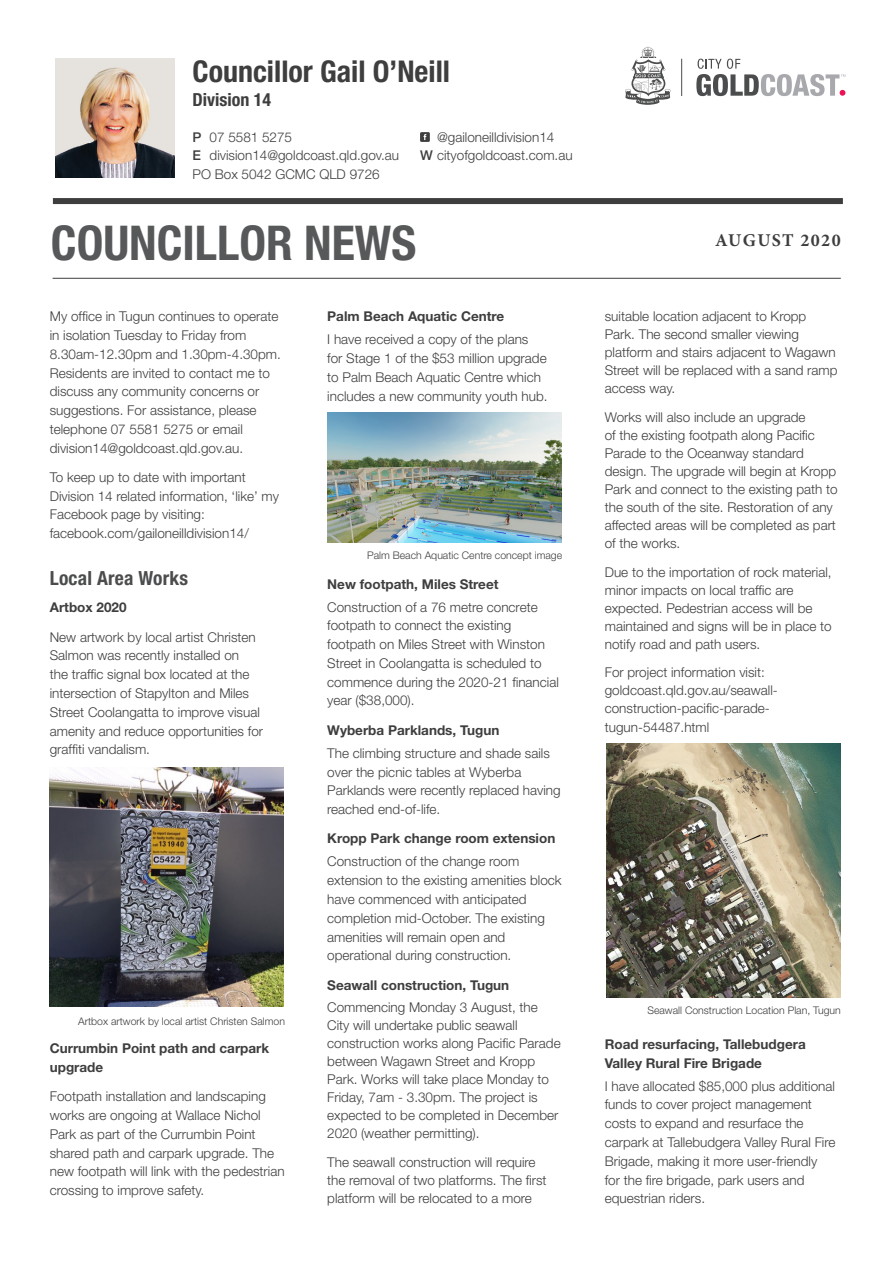
<style>
.page{position:relative;width:894px;height:1267px;background:#fff}
.page>*{position:absolute;margin:0;border:0;box-sizing:border-box;transform-origin:0 0}
._20pt_head_D{font:700 condensed 48px "Helvetica Neue";color:#57585a}
.t1{font:700 condensed 30px "Helvetica Neue";color:#3e3e3f}
.Heading_1{font:700 condensed 19.5px "Helvetica Neue";letter-spacing:.01em;color:#4b4c4d}
.BODY{font:700 18px "Minion Pro";letter-spacing:.08em;color:#3e3e3f}
.t2{font:700 condensed 18px "Helvetica Neue";color:#3e3e3f}
._9pt_body_copy{font:300 13.5px/18.8px "Helvetica Neue";color:#3e3e3f}
._9pt_body_copy-2{font:700 13.5px/18.8px "Helvetica Neue";color:#3e3e3f}
._9pt_body_copy-3{font:300 10.5px "Helvetica Neue";color:#3e3e3f}
.s1{font-weight:500}
</style>
<div class="page">
<hr style="left:53px;top:278px;width:788px;height:1px;background:#3e3e3f">
<div style="left:53px;top:198px;width:790px;height:6px;background:#3e3e3f"></div>
<svg style="left:625px;top:46px;width:45px;height:59px"></svg>
<hr style="left:681px;top:59px;width:1px;height:37px;background:#4b4c4d">
<svg style="left:696px;top:59px;width:149px;height:37px"></svg>
<svg style="left:420px;top:132px;width:10px;height:10px"></svg>
<img style="left:55px;top:58px;width:120px;height:119px">
<img style="left:50px;top:767px;width:234px;height:239px">
<img style="left:607px;top:743px;width:234px;height:253px">
<img style="left:327px;top:412px;width:234px;height:131px">
<p class="t1" style="left:193px;top:53px;width:259px">Councillor Gail O’Neill</p>
<p class="t2" style="left:193px;top:88px;width:80px">Division 14</p>
<p class="_9pt_body_copy" style="left:193px;top:127px;width:101px"><span class="s1">P</span> 07 5581 5275</p>
<p class="_9pt_body_copy" style="left:193px;top:146px;width:208px"><span class="s1">E</span> division14@goldcoast.qld.gov.au</p>
<p class="_9pt_body_copy" style="left:193px;top:164px;width:189px">PO Box 5042 GCMC QLD 9726</p>
<p class="_9pt_body_copy" style="left:437px;top:127px;width:119px">@gailoneilldivision14</p>
<p class="_9pt_body_copy" style="left:420px;top:146px;width:154px"><span class="s1">W</span> cityofgoldcoast.com.au</p>
<p class="_20pt_head_D" style="left:51px;top:213px;width:367px">COUNCILLOR NEWS</p>
<p class="_9pt_body_copy" style="left:50px;top:307px;width:233px">My office in Tugun continues to operate in isolation Tuesday to Friday from 8.30am-12.30pm and 1.30pm-4.30pm.<br>Residents are invited to contact me to discuss any community concerns or suggestions. For assistance, please telephone 07 5581 5275 or email division14@goldcoast.qld.gov.au.</p>
<p class="_9pt_body_copy" style="left:50px;top:467px;width:231px">To keep up to date with important Division 14 related information, ‘like’ my Facebook page by visiting: facebook.com/gailoneilldivision14/</p>
<p class="Heading_1" style="left:50px;top:566px;width:140px">Local Area Works</p>
<p class="_9pt_body_copy-2" style="left:50px;top:597px;width:78px">Artbox 2020</p>
<p class="_9pt_body_copy" style="left:50px;top:627px;width:215px">New artwork by local artist Christen Salmon was recently installed on<br>the traffic signal box located at the intersection of Stapylton and Miles Street Coolangatta to improve visual amenity and reduce opportunities for graffiti vandalism.</p>
<p class="_9pt_body_copy-3" style="left:78px;top:1014px;width:208px">Artbox artwork by local artist Christen Salmon</p>
<p class="_9pt_body_copy-2" style="left:50px;top:1038px;width:221px">Currumbin Point path and carpark upgrade</p>
<p class="_9pt_body_copy" style="left:50px;top:1086px;width:236px">Footpath installation and landscaping works are ongoing at Wallace Nichol Park as part of the Currumbin Point shared path and carpark upgrade. The new footpath will link with the pedestrian crossing to improve safety.</p>
<p class="_9pt_body_copy-2" style="left:327px;top:307px;width:178px">Palm Beach Aquatic Centre</p>
<p class="_9pt_body_copy" style="left:327px;top:330px;width:222px">I have received a copy of the plans<br>for Stage 1 of the $53 million upgrade to Palm Beach Aquatic Centre which includes a new community youth hub.</p>
<p class="_9pt_body_copy-3" style="left:367px;top:549px;width:197px">Palm Beach Aquatic Centre concept image</p>
<p class="_9pt_body_copy-2" style="left:327px;top:574px;width:173px">New footpath, Miles Street</p>
<p class="_9pt_body_copy" style="left:327px;top:597px;width:233px">Construction of a 76 metre concrete footpath to connect the existing footpath on Miles Street with Winston Street in Coolangatta is scheduled to commence during the 2020-21 financial year ($38,000).</p>
<p class="_9pt_body_copy-2" style="left:327px;top:720px;width:174px">Wyberba Parklands, Tugun</p>
<p class="_9pt_body_copy" style="left:327px;top:743px;width:235px">The climbing structure and shade sails over the picnic tables at Wyberba Parklands were recently replaced having reached end-of-life.</p>
<p class="_9pt_body_copy-2" style="left:327px;top:828px;width:230px">Kropp Park change room extension</p>
<p class="_9pt_body_copy" style="left:327px;top:851px;width:236px">Construction of the change room extension to the existing amenities block have commenced with anticipated completion mid-October. The existing amenities will remain open and operational during construction.</p>
<p class="_9pt_body_copy-2" style="left:327px;top:975px;width:183px">Seawall construction, Tugun</p>
<p class="_9pt_body_copy" style="left:327px;top:997px;width:235px;line-height:18px">Commencing Monday 3 August, the City will undertake public seawall construction works along Pacific Parade between Wagawn Street and Kropp Park. Works will take place Monday to Friday, 7am - 3.30pm. The project is expected to be completed in December 2020 (weather permitting).</p>
<p class="_9pt_body_copy" style="left:327px;top:1152px;width:221px;line-height:18px">The seawall construction will require the removal of two platforms. The first platform will be relocated to a more</p>
<p class="BODY" style="left:715px;top:227px;width:127px">AUGUST 2020</p>
<p class="_9pt_body_copy" style="left:605px;top:307px;width:234px;line-height:18px">suitable location adjacent to Kropp<br>Park. The second smaller viewing platform and stairs adjacent to Wagawn<br>Street will be replaced with a sand ramp access way.</p>
<p class="_9pt_body_copy" style="left:605px;top:408px;width:234px;line-height:18px">Works will also include an upgrade<br>of the existing footpath along Pacific Parade to the Oceanway standard design. The upgrade will begin at Kropp Park and connect to the existing path to the south of the site. Restoration of any affected areas will be completed as part of the works.</p>
<p class="_9pt_body_copy" style="left:605px;top:562px;width:228px;line-height:18px">Due to the importation of rock material, minor impacts on local traffic are expected. Pedestrian access will be maintained and signs will be in place to notify road and path users.</p>
<p class="_9pt_body_copy" style="left:605px;top:663px;width:175px;line-height:18.3px">For project information visit: goldcoast.qld.gov.au/seawall&shy;construction-pacific-parade&shy;tugun-54487.html</p>
<p class="_9pt_body_copy-3" style="left:647px;top:1003px;width:195px">Seawall Construction Location Plan, Tugun</p>
<p class="_9pt_body_copy-2" style="left:605px;top:1034px;width:202px">Road resurfacing, Tallebudgera<br>Valley Rural Fire Brigade</p>
<p class="_9pt_body_copy" style="left:605px;top:1076px;width:232px">I have allocated $85,000 plus additional funds to cover project management costs to expand and resurface the carpark at Tallebudgera Valley Rural Fire Brigade, making it more user-friendly for the fire brigade, park users and equestrian riders.</p>
</div>
